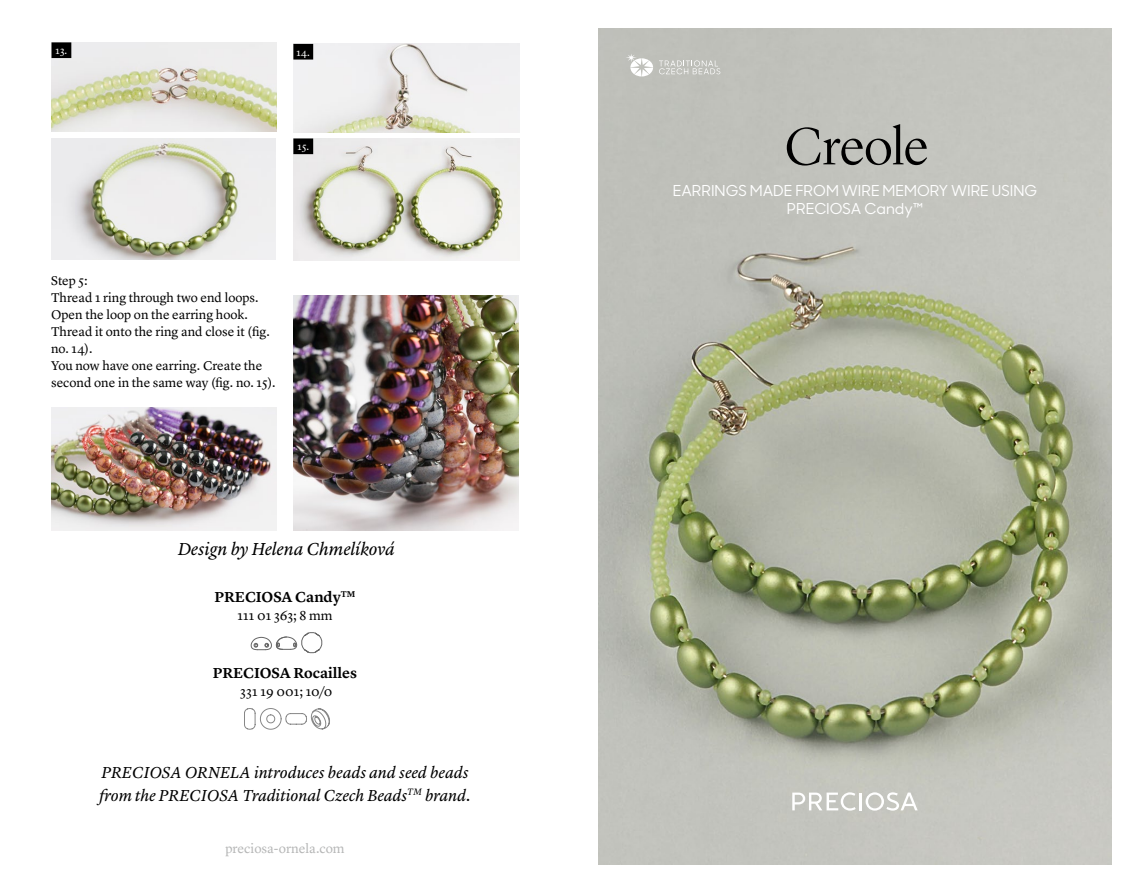
<style>
.page{position:relative;width:1140px;height:893px;background:#fff}
.page>*{position:absolute;margin:0;border:0;box-sizing:border-box;transform-origin:0 0}
.t1{font:300 54px "Lyon Display";letter-spacing:-.01em;color:#000}
.t2{font:italic 18px "Lyon Text";letter-spacing:-.005em;color:#000}
.t3{font:italic 16.5px/22.5px "Lyon Text";letter-spacing:-.005em;color:#000}
.t4{font:500 15px/18px "Sharp Sans Display No 1";color:#fff}
.t5{font:600 15px "Lyon Text";color:#000}
.t6{font:13.5px "Lyon Text";letter-spacing:.005em;color:#000}
.t7{font:13.5px "Lyon Text";color:#b6b7b7}
.t8{font:13.2px/17.1px "Lyon Text";color:#000}
.t9{font:10.5px "Lyon Text";color:#fff}
</style>
<div class="page">
<img style="left:598px;top:28px;width:513px;height:836px">
<svg style="left:659px;top:60px;width:61px;height:14px"></svg>
<svg style="left:625px;top:54px;width:28px;height:22px"></svg>
<svg style="left:792px;top:792px;width:125px;height:19px"></svg>
<img style="left:293px;top:295px;width:226px;height:235px">
<img style="left:52px;top:43px;width:224px;height:89px">
<img style="left:293px;top:43px;width:227px;height:90px">
<img style="left:293px;top:139px;width:227px;height:121px">
<img style="left:51px;top:139px;width:225px;height:121px">
<img style="left:51px;top:408px;width:225px;height:122px">
<div style="left:294px;top:44px;width:19px;height:15px;background:#000"></div>
<div style="left:293px;top:44px;width:20px;height:15px;border:1px solid #000"></div>
<div style="left:294px;top:139px;width:19px;height:15px;background:#000"></div>
<div style="left:293px;top:139px;width:20px;height:15px;border:1px solid #000"></div>
<div style="left:52px;top:43px;width:19px;height:15px;background:#000"></div>
<svg style="left:244px;top:708px;width:86px;height:21px"></svg>
<svg style="left:251px;top:632px;width:72px;height:21px"></svg>
<p class="t9" style="left:56px;top:43px;width:13px">13.</p>
<p class="t9" style="left:296px;top:44px;width:15px">14.</p>
<p class="t9" style="left:297px;top:139px;width:13px">15.</p>
<p class="t8" style="left:51px;top:271px;width:226px">Step 5:<br>Thread 1 ring through two end loops.<br>Open the loop on the earring hook.<br>Thread it onto the ring and close it (fig. no. 14).<br>You now have one earring. Create the second one in the same way (fig. no. 15).</p>
<h2 class="t2" style="left:178px;top:535px;width:219px">Design by Helena Chmelíková</h2>
<p class="t5" style="left:215px;top:585px;width:142px">PRECIOSA Candy<sup>TM</sup></p>
<p class="t6" style="left:237px;top:605px;width:97px">111 01 363; 8 mm</p>
<p class="t5" style="left:213px;top:662px;width:146px">PRECIOSA Rocailles</p>
<p class="t6" style="left:240px;top:681px;width:94px">331 19 001; 10/0</p>
<p class="t3" style="left:99px;top:760px;width:373px">PRECIOSA ORNELA introduces beads and seed beads from the PRECIOSA Traditional Czech Beads<sup>TM</sup> brand.</p>
<p class="t7" style="left:225px;top:838px;width:121px">preciosa-ornela.com</p>
<h1 class="t1" style="left:784px;top:107px;width:145px">Creole</h1>
<p class="t4" style="left:787px;top:181px;width:252px;text-indent:-114px">EARRINGS MADE FROM WIRE MEMORY WIRE USING<br>PRECIOSA</p>
<p class="t4" style="left:864px;top:199px;width:60px">CANDY™</p>
</div>
